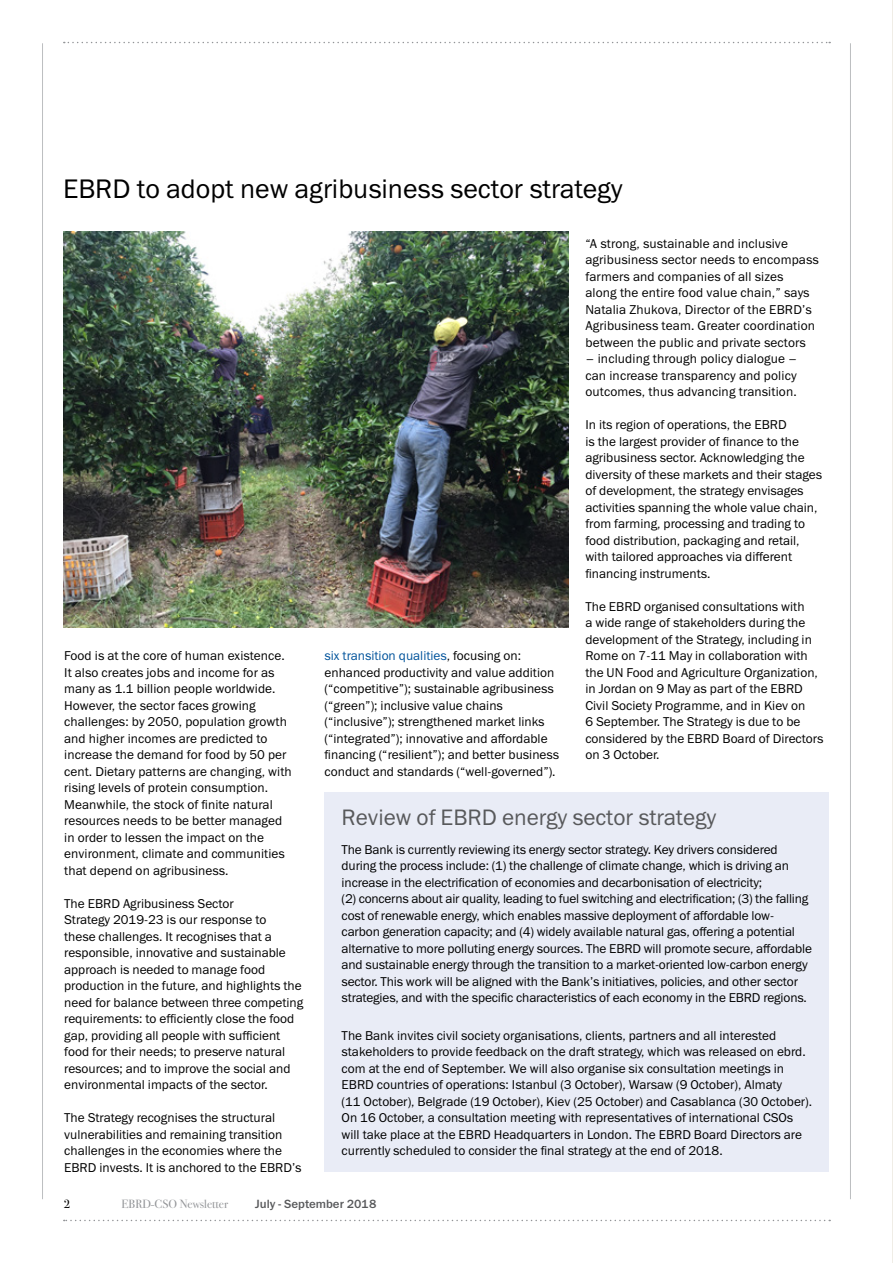
<style>
.page{position:relative;width:893px;height:1263px;background:#fff}
.page>*{position:absolute;margin:0;border:0;box-sizing:border-box;transform-origin:0 0}
.t1{font:27px "Franklin Gothic Book ITC";color:#000}
.t2{font:22.5px "Franklin Gothic Book ITC";color:#58595b}
.t3{font:12.9px/16.5px "Franklin Gothic Book ITC";color:#000}
.t4{font:12px "Bodoni Sev ITC";color:#939598}
.t5{font:12px "Franklin Gothic Medium ITC";color:#58595b}
.t6{font:12px "Bodoni Sev ITC";color:#000}
.s1{color:#00539b}
</style>
<div class="page">
<hr style="left:850px;top:43px;width:1px;height:1156px;background:#bcbec0">
<svg style="left:64px;top:1220px;width:766px;height:1px"></svg>
<hr style="left:42px;top:43px;width:1px;height:1156px;background:#bcbec0">
<svg style="left:64px;top:42px;width:766px;height:1px"></svg>
<hr style="left:892px;top:0;width:1px;height:1263px;background:#f0ede6">
<div style="left:325px;top:792px;width:504px;height:380px;background:#e9ecf6"></div>
<img style="left:63px;top:231px;width:506px;height:396px">
<h1 class="t1" style="left:63px;top:171px;width:561px">EBRD to adopt new agribusiness sector strategy</h1>
<p class="t3" style="left:64px;top:647px;width:229px">Food is at the core of human existence.<br>It also creates jobs and income for as many as 1.1 billion people worldwide.<br>However, the sector faces growing challenges: by 2050, population growth and higher incomes are predicted to increase the demand for food by 50 per cent. Dietary patterns are changing, with rising levels of protein consumption.<br>Meanwhile, the stock of finite natural resources needs to be better managed in order to lessen the impact on the environment, climate and communities that depend on agribusiness.</p>
<p class="t3" style="left:64px;top:895px;width:241px">The EBRD Agribusiness Sector<br>Strategy 2019-23 is our response to<br>these challenges. It recognises that a responsible, innovative and sustainable approach is needed to manage food production in the future, and highlights the need for balance between three competing requirements: to efficiently close the food gap, providing all people with sufficient food for their needs; to preserve natural resources; and to improve the social and environmental impacts of the sector.</p>
<p class="t3" style="left:64px;top:1109px;width:239px">The Strategy recognises the structural vulnerabilities and remaining transition challenges in the economies where the EBRD invests. It is anchored to the EBRD’s</p>
<p class="t3" style="left:325px;top:647px;width:236px"><span class="s1">six transition qualities</span>, focusing on: enhanced productivity and value addition (“competitive”); sustainable agribusiness (“green”); inclusive value chains (“inclusive”); strengthened market links (“integrated”); innovative and affordable financing (“resilient”); and better business conduct and standards (“well-governed”).</p>
<p class="t3" style="left:585px;top:235px;width:235px">“A strong, sustainable and inclusive agribusiness sector needs to encompass farmers and companies of all sizes<br>along the entire food value chain,” says Natalia Zhukova, Director of the EBRD’s Agribusiness team. Greater coordination between the public and private sectors</p>
<p class="t3" style="left:585px;top:350px;width:213px;text-align:justify">– including through policy dialogue – can increase transparency and policy outcomes, thus advancing transition.</p>
<p class="t3" style="left:585px;top:416px;width:238px">In its region of operations, the EBRD<br>is the largest provider of finance to the agribusiness sector. Acknowledging the diversity of these markets and their stages of development, the strategy envisages activities spanning the whole value chain, from farming, processing and trading to food distribution, packaging and retail, with tailored approaches via different financing instruments.</p>
<p class="t3" style="left:585px;top:598px;width:239px">The EBRD organised consultations with<br>a wide range of stakeholders during the development of the Strategy, including in Rome on 7-11 May in collaboration with the UN Food and Agriculture Organization, in Jordan on 9 May as part of the EBRD Civil Society Programme, and in Kiev on<br>6 September. The Strategy is due to be considered by the EBRD Board of Directors on 3 October.</p>
<h2 class="t2" style="left:342px;top:802px;width:376px">Review of EBRD energy sector strategy</h2>
<p class="t3" style="left:342px;top:841px;width:472px">The Bank is currently reviewing its energy sector strategy. Key drivers considered during the process include: (1) the challenge of climate change, which is driving an increase in the electrification of economies and decarbonisation of electricity;<br>(2) concerns about air quality, leading to fuel switching and electrification; (3) the falling cost of renewable energy, which enables massive deployment of affordable low&shy;carbon generation capacity; and (4) widely available natural gas, offering a potential alternative to more polluting energy sources. The EBRD will promote secure, affordable and sustainable energy through the transition to a market-oriented low-carbon energy sector. This work will be aligned with the Bank’s initiatives, policies, and other sector strategies, and with the specific characteristics of each economy in the EBRD regions.</p>
<p class="t3" style="left:342px;top:1027px;width:472px">The Bank invites civil society organisations, clients, partners and all interested stakeholders to provide feedback on the draft strategy, which was released on ebrd. com at the end of September. We will also organise six consultation meetings in EBRD countries of operations: Istanbul (3 October), Warsaw (9 October), Almaty<br>(11 October), Belgrade (19 October), Kiev (25 October) and Casablanca (30 October).<br>On 16 October, a consultation meeting with representatives of international CSOs will take place at the EBRD Headquarters in London. The EBRD Board Directors are currently scheduled to consider the final strategy at the end of 2018.</p>
<p class="t6" style="left:64px;top:1197px;width:8px">2</p>
<p class="t4" style="left:121px;top:1197px;width:108px">EBRD-CSO Newsletter</p>
<p class="t5" style="left:255px;top:1196px;width:123px">July - September 2018</p>
</div>
